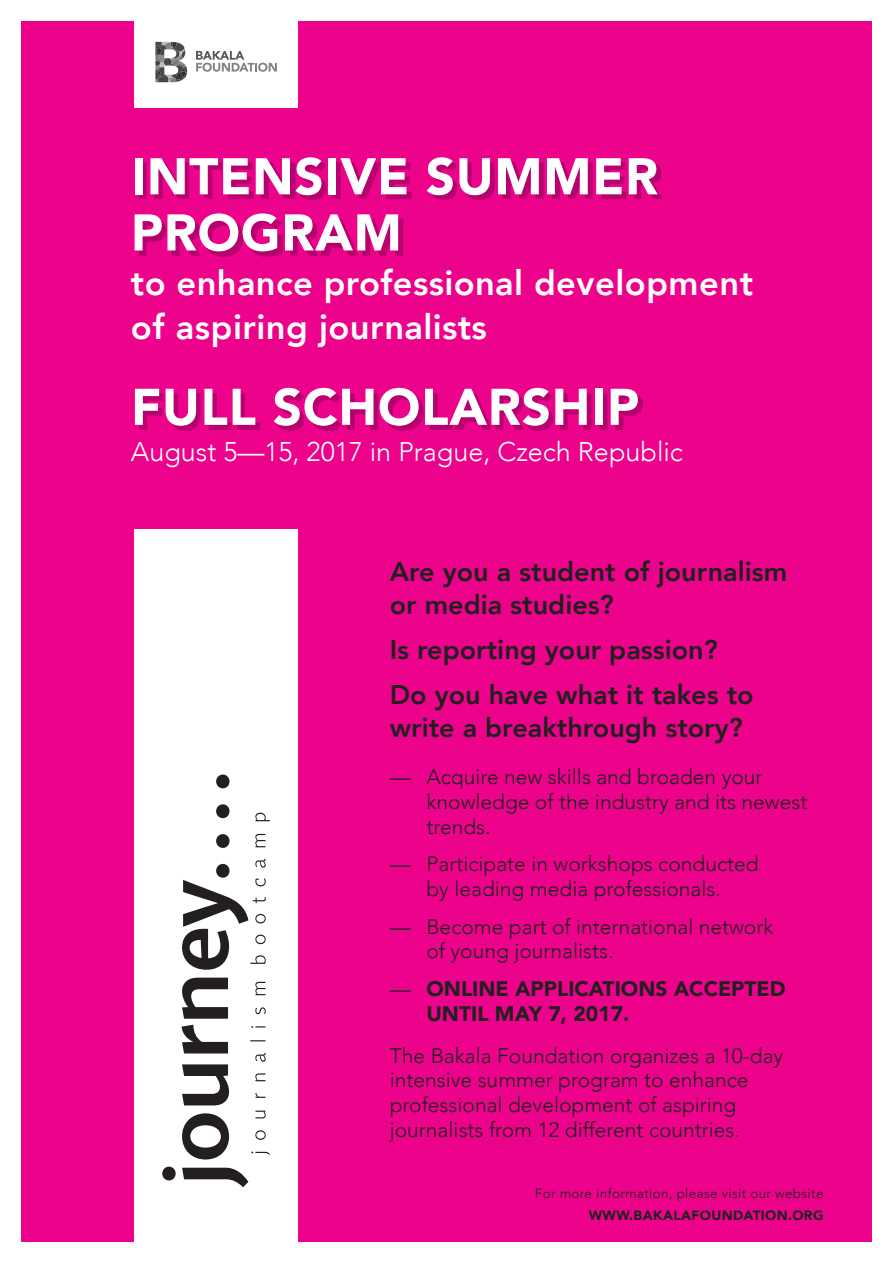
<style>
.page{position:relative;width:893px;height:1263px;background:#fff}
.page>*{position:absolute;margin:0;border:0;box-sizing:border-box;transform-origin:0 0}
.t1{font:900 51px/56.1px "Avenir";letter-spacing:.015em;color:#fff}
.t2{font:800 34.5px/44.4px "Avenir";letter-spacing:.01em;color:#fff}
.t3{font:800 27px/32.5px "Avenir";color:#231f20}
.t4{font:300 27px "Avenir";color:#fff}
.t5{font:300 21px/24.8px "Avenir";color:#231f20}
.t6{font:900 21px/24.8px "Avenir";color:#231f20}
.t7{font:300 13.5px "Avenir";letter-spacing:.025em;color:#231f20}
.t8{font:900 13.5px "Avenir";letter-spacing:.025em;color:#231f20}
.s1{font-weight:300}
</style>
<div class="page">
<div style="left:21px;top:21px;width:851px;height:1221px;background:#ed028c"></div>
<div style="left:135px;top:0;width:163px;height:1263px;background:#fff"></div>
<svg style="left:182px;top:813px;width:88px;height:374px"></svg>
<div style="left:162px;top:1167px;width:14px;height:13px;background:#231f20;border-radius:50%"></div>
<div style="left:216px;top:774px;width:13px;height:14px;background:#231f20;border-radius:50%"></div>
<div style="left:216px;top:804px;width:13px;height:14px;background:#231f20;border-radius:50%"></div>
<div style="left:216px;top:834px;width:13px;height:14px;background:#231f20;border-radius:50%"></div>
<div style="left:216px;top:864px;width:13px;height:14px;background:#231f20;border-radius:50%"></div>
<svg style="left:196px;top:51px;width:81px;height:21px"></svg>
<svg style="left:155px;top:42px;width:32px;height:40px"></svg>
<div style="left:43px;top:108px;width:737px;height:420px;background:#ed028c"></div>
<img style="left:140px;top:392px;width:503px;height:38px">
<img style="left:139px;top:162px;width:523px;height:94px">
<h1 class="t1" style="left:131px;top:147px;width:529px">INTENSIVE SUMMER<br>PROGRAM</h1>
<h2 class="t2" style="left:131px;top:261px;width:624px">to enhance professional development of aspiring journalists</h2>
<h1 class="t1" style="left:131px;top:378px;width:510px">FULL SCHOLARSHIP</h1>
<p class="t4" style="left:131px;top:435px;width:553px">August 5—15, 2017 in Prague, Czech Republic</p>
<p class="t3" style="left:390px;top:556px;width:399px">Are you a student of journalism or media studies?</p>
<p class="t3" style="left:390px;top:627px;width:365px;line-height:45.3px">Is reporting your passion?<br>Do you have what it takes to</p>
<p class="t3" style="left:390px;top:711px;width:355px">write a breakthrough story?</p>
<p class="t5" style="left:426px;top:765px;width:382px;text-indent:-37px">— Acquire new skills and broaden your knowledge of the industry and its newest trends.</p>
<p class="t5" style="left:390px;top:852px;width:370px;text-align:center">— Participate in workshops conducted by leading media professionals.</p>
<p class="t5" style="left:426px;top:914px;width:349px;text-indent:-37px">— Become part of international network of young journalists.</p>
<p class="t6" style="left:426px;top:976px;width:361px;text-indent:-37px"><span class="s1">—</span> ONLINE APPLICATIONS ACCEPTED<br>UNTIL MAY 7, 2017.</p>
<p class="t5" style="left:390px;top:1043px;width:395px">The Bakala Foundation organizes a 10-day intensive summer program to enhance professional development of aspiring journalists from 12 different countries.</p>
<p class="t7" style="left:535px;top:1185px;width:290px">For more information, please visit our website</p>
<p class="t8" style="left:589px;top:1204px;width:236px">WWW.BAKALAFOUNDATION.ORG</p>
</div>
